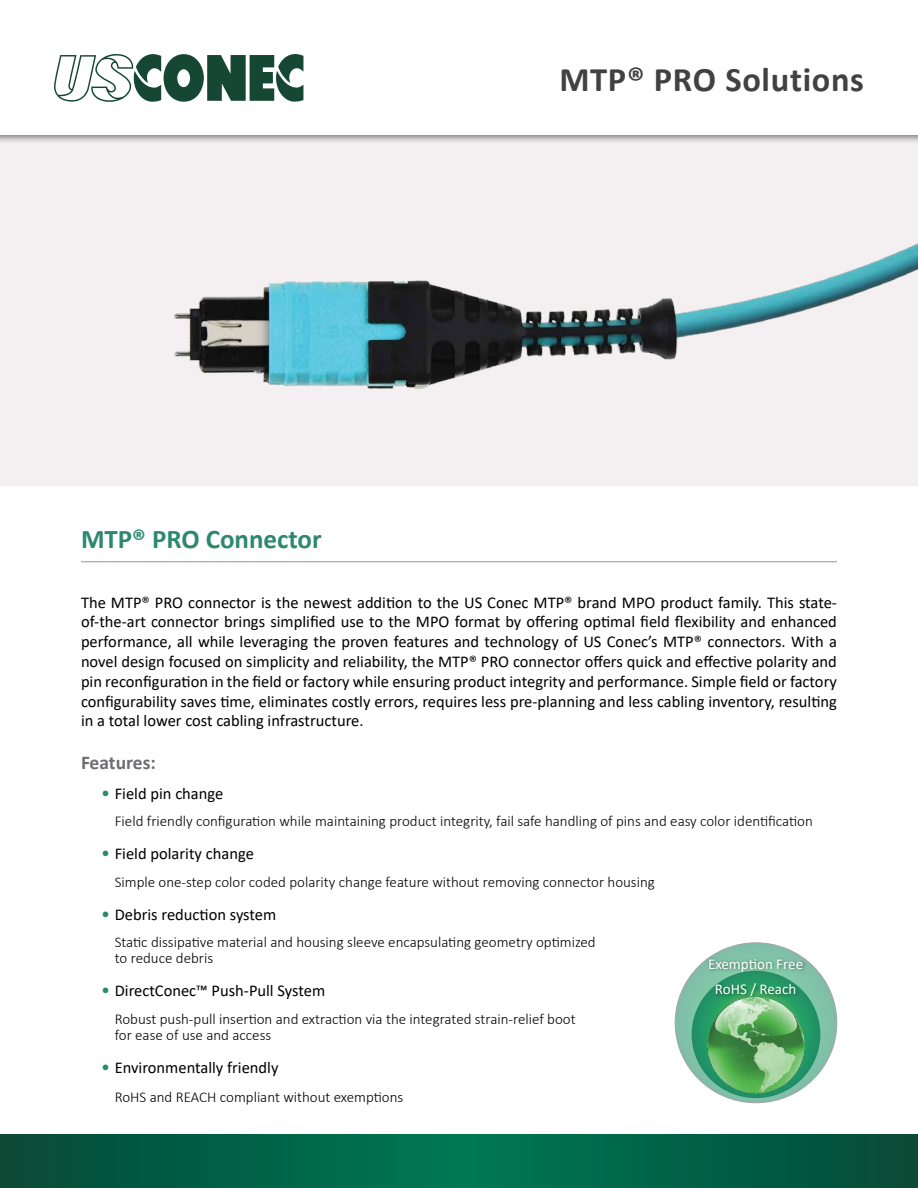
<style>
.page{position:relative;width:918px;height:1188px;background:#fff}
.page>*{position:absolute;margin:0;border:0;box-sizing:border-box;transform-origin:0 0}
.t1{font:700 34.5px "Calibri";letter-spacing:.02em;color:#414042}
.t2{font:700 27px "Calibri";color:#2c896d}
.t3{font:700 19.5px "Calibri";color:#6d6e71}
.t4{font:16.5px/19.8px "Calibri";color:#000;text-align:justify}
.t5{font:300 15px/16.5px "Calibri";color:#000}
.t6{font:15px/25.5px "Calibri";color:#fff;text-align:center}
.s1{font-size:18px;color:#2c896d}
</style>
<div class="page">
<div style="left:0;top:132px;width:918px;height:353px;background:#f4f0f2"></div>
<img style="left:175px;top:243px;width:743px;height:146px">
<div style="left:0;top:0;width:918px;height:144px;background:#000;opacity:.5"></div>
<div style="left:0;top:0;width:918px;height:134px;background:#fff"></div>
<svg style="left:54px;top:54px;width:249px;height:48px"></svg>
<hr style="left:81px;top:561px;width:756px;height:1px;background:#9d9fa2">
<svg style="left:0;top:1134px;width:918px;height:54px;background:#016045"></svg>
<svg style="left:675px;top:943px;width:162px;height:160px;background:#80bfa7"></svg>
<div style="left:692px;top:971px;width:128px;height:127px;background:#239167;border-radius:50%"></div>
<img style="left:697px;top:986px;width:118px;height:118px">
<div style="left:707px;top:957px;width:100px;height:19px;background:#000;opacity:.44"></div>
<div style="left:714px;top:981px;width:86px;height:20px;background:#000;opacity:.44"></div>
<h2 class="t2" style="left:81px;top:520px;width:242px">MTP® PRO Connector</h2>
<h1 class="t1" style="left:559px;top:55px;width:306px">MTP® PRO Solutions</h1>
<p class="t4" style="left:81px;top:592px;width:758px">The MTP® PRO connector is the newest addition to the US Conec MTP® brand MPO product family. This state&shy;of-the-art connector brings simplified use to the MPO format by offering optimal field flexibility and enhanced performance, all while leveraging the proven features and technology of US Conec’s MTP® connectors. With a novel design focused on simplicity and reliability, the MTP® PRO connector offers quick and effective polarity and pin reconfiguration in the field or factory while ensuring product integrity and performance. Simple field or factory configurability saves time, eliminates costly errors, requires less pre-planning and less cabling inventory, resulting in a total lower cost cabling infrastructure.</p>
<p class="t3" style="left:81px;top:749px;width:76px">Features:</p>
<p class="t4" style="left:101px;top:783px;width:124px"><span class="s1">•</span> Field pin change</p>
<p class="t5" style="left:115px;top:813px;width:700px">Field friendly configuration while maintaining product integrity, fail safe handling of pins and easy color identification</p>
<p class="t4" style="left:101px;top:844px;width:154px"><span class="s1">•</span> Field polarity change</p>
<p class="t5" style="left:115px;top:873px;width:542px">Simple one-step color coded polarity change feature without removing connector housing</p>
<p class="t4" style="left:101px;top:904px;width:177px"><span class="s1">•</span> Debris reduction system</p>
<p class="t5" style="left:115px;top:934px;width:483px">Static dissipative material and housing sleeve encapsulating geometry optimized to reduce debris</p>
<p class="t4" style="left:101px;top:981px;width:225px"><span class="s1">•</span> DirectConec™ Push-Pull System</p>
<p class="t5" style="left:115px;top:1010px;width:462px">Robust push-pull insertion and extraction via the integrated strain-relief boot for ease of use and access</p>
<p class="t4" style="left:101px;top:1057px;width:179px"><span class="s1">•</span> Environmentally friendly</p>
<p class="t5" style="left:115px;top:1089px;width:290px">RoHS and REACH compliant without exemptions</p>
<p class="t6" style="left:708px;top:951px;width:97px">Exemption Free<br>RoHS / Reach</p>
</div>
